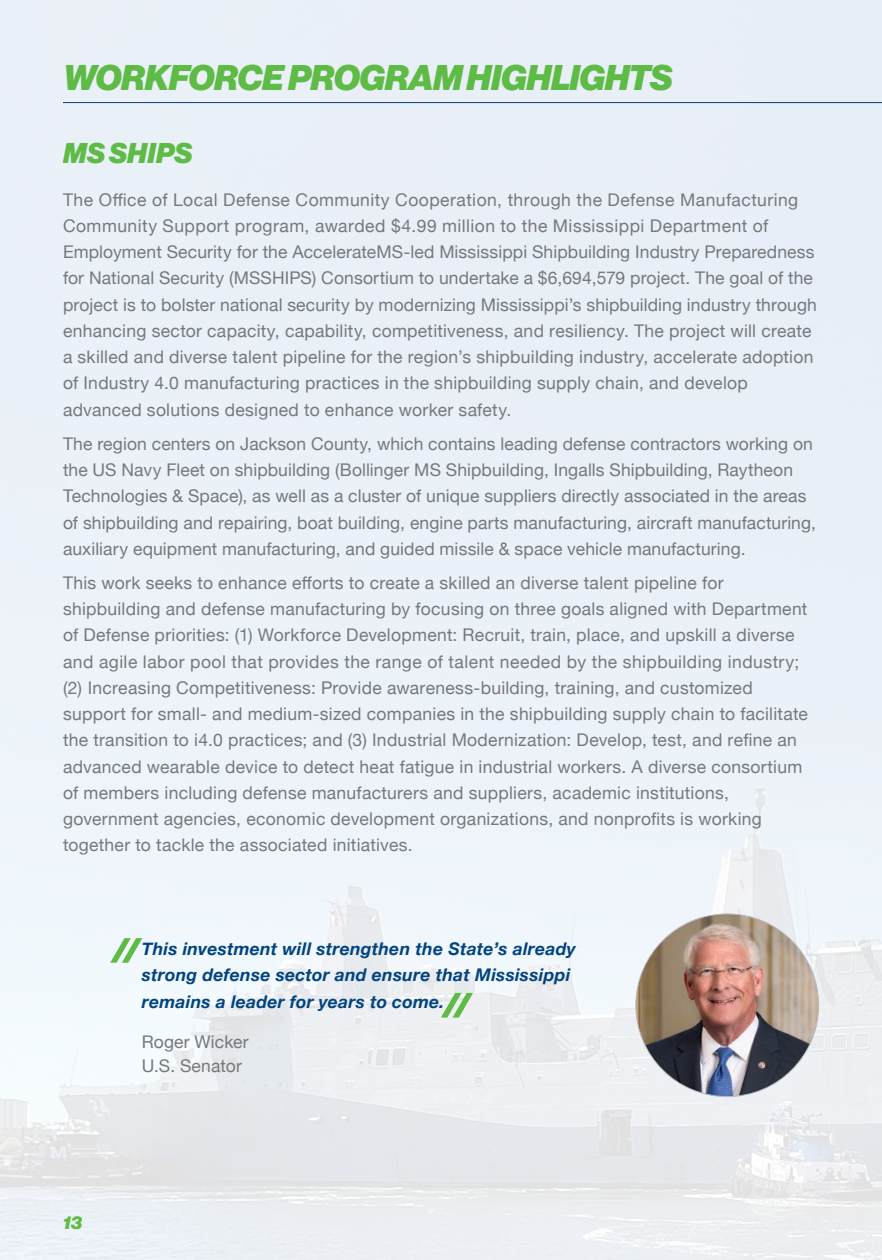
<style>
.page{position:relative;width:882px;height:1260px;background:#fff}
.page>*{position:absolute;margin:0;border:0;box-sizing:border-box;transform-origin:0 0}
.t1{font:35px "N Haas Grotesk DS Pro 96 Blk It";letter-spacing:-.01em;color:#5dbb46}
.t2{font:28px "N Haas Grotesk DS Pro 96 Blk It";letter-spacing:.015em;color:#5dbb46}
.t3{font:17.5px/26.2px "Helvetica Neue";letter-spacing:.015em;color:#76787b}
.t4{font:italic 700 17.5px "Helvetica Neue";letter-spacing:.015em;color:#014481}
.t5{font:17.5px "N Haas Grotesk DS Pro 96 Blk It";color:#5dbb46}
</style>
<div class="page">
<svg style="left:441px;top:993px;width:32px;height:25px"></svg>
<svg style="left:110px;top:938px;width:32px;height:25px"></svg>
<img style="left:636px;top:914px;width:183px;height:183px;border-radius:91px">
<hr style="left:63px;top:102px;width:819px;height:1px;background:#014481">
<p class="t1" style="left:63px;top:57px;width:611px">WORKFORCE PROGRAM HIGHLIGHTS</p>
<p class="t2" style="left:63px;top:137px;width:131px">MS SHIPS</p>
<p class="t3" style="left:63px;top:187px;width:755px">The Office of Local Defense Community Cooperation, through the Defense Manufacturing Community Support program, awarded $4.99 million to the Mississippi Department of Employment Security for the AccelerateMS-led Mississippi Shipbuilding Industry Preparedness for National Security (MSSHIPS) Consortium to undertake a $6,694,579 project. The goal of the project is to bolster national security by modernizing Mississippi’s shipbuilding industry through enhancing sector capacity, capability, competitiveness, and resiliency. The project will create a skilled and diverse talent pipeline for the region’s shipbuilding industry, accelerate adoption of Industry 4.0 manufacturing practices in the shipbuilding supply chain, and develop advanced solutions designed to enhance worker safety.</p>
<p class="t3" style="left:63px;top:431px;width:755px">The region centers on Jackson County, which contains leading defense contractors working on the US Navy Fleet on shipbuilding (Bollinger MS Shipbuilding, Ingalls Shipbuilding, Raytheon Technologies &amp; Space), as well as a cluster of unique suppliers directly associated in the areas of shipbuilding and repairing, boat building, engine parts manufacturing, aircraft manufacturing, auxiliary equipment manufacturing, and guided missile &amp; space vehicle manufacturing.</p>
<p class="t3" style="left:63px;top:571px;width:746px">This work seeks to enhance efforts to create a skilled an diverse talent pipeline for shipbuilding and defense manufacturing by focusing on three goals aligned with Department of Defense priorities: (1) Workforce Development: Recruit, train, place, and upskill a diverse and agile labor pool that provides the range of talent needed by the shipbuilding industry; (2) Increasing Competitiveness: Provide awareness-building, training, and customized support for small- and medium-sized companies in the shipbuilding supply chain to facilitate the transition to i4.0 practices; and (3) Industrial Modernization: Develop, test, and refine an advanced wearable device to detect heat fatigue in industrial workers. A diverse consortium of members including defense manufacturers and suppliers, academic institutions, government agencies, economic development organizations, and nonprofits is working together to tackle the associated initiatives.</p>
<p class="t5" style="left:63px;top:1212px;width:20px">13</p>
<p class="t4" style="left:142px;top:935px;width:436px">This investment will strengthen the State’s already</p>
<p class="t4" style="left:142px;top:961px;width:430px">strong defense sector and ensure that Mississippi</p>
<p class="t4" style="left:142px;top:988px;width:304px">remains a leader for years to come.</p>
<p class="t3" style="left:142px;top:1030px;width:108px">Roger Wicker</p>
<p class="t3" style="left:142px;top:1054px;width:102px">U.S. Senator</p>
</div>
